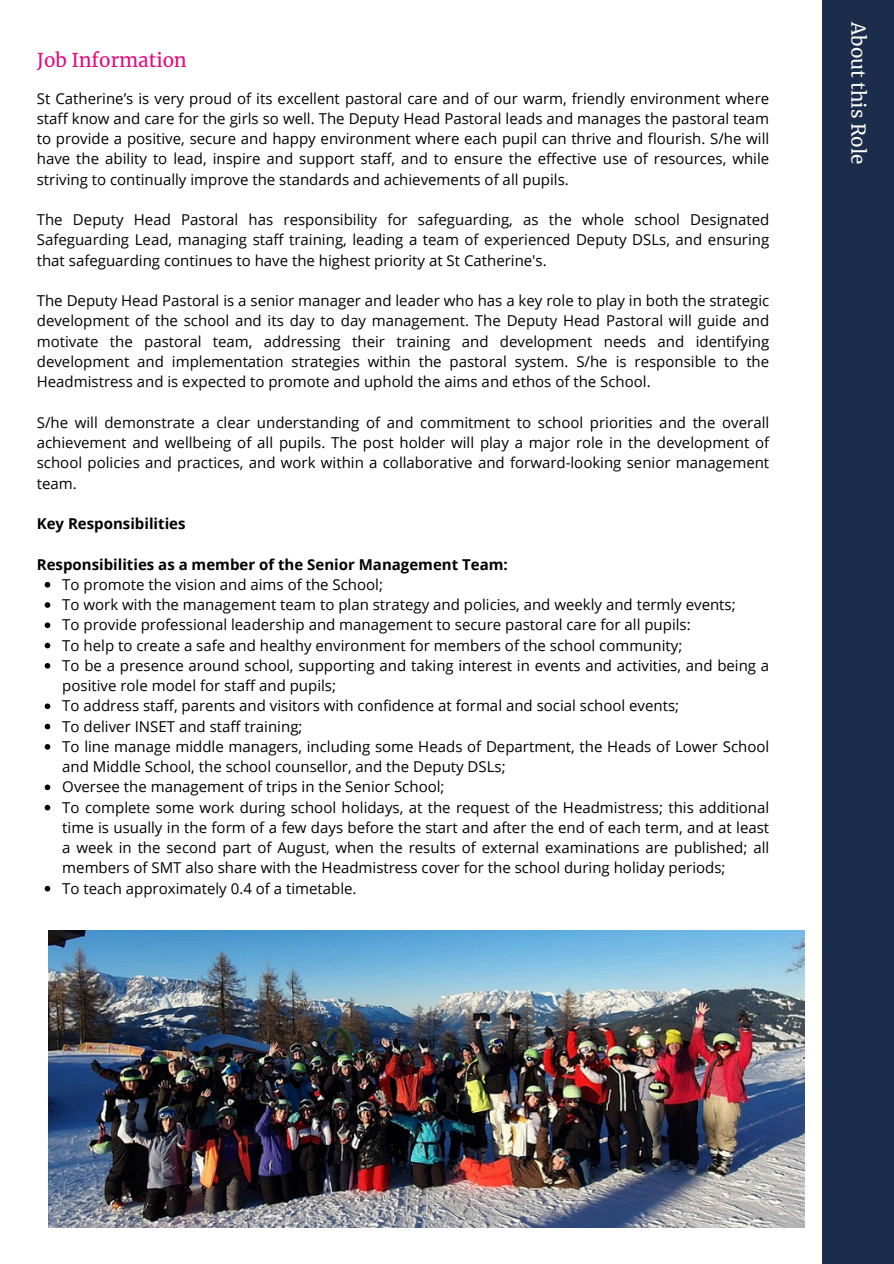
<style>
.page{position:relative;width:894px;height:1264px;background:#fff}
.page>*{position:absolute;margin:0;border:0;box-sizing:border-box;transform-origin:0 0}
.t1{font:18.9px "Merriweather";color:#e50b7d}
.t2{font:18.9px "Merriweather";color:#fff}
.t3{font:15px/20.2px "Open Sans";color:#000;text-align:justify}
.t4{font:700 15px "Open Sans";color:#000}
</style>
<div class="page">
<div style="left:821px;top:0;width:72px;height:1263px;background:#1c2d4b"></div>
<svg style="left:45px;top:582px;width:5px;height:5px"></svg>
<svg style="left:45px;top:602px;width:5px;height:6px"></svg>
<svg style="left:45px;top:622px;width:5px;height:6px"></svg>
<svg style="left:45px;top:642px;width:5px;height:6px"></svg>
<svg style="left:45px;top:663px;width:5px;height:5px"></svg>
<svg style="left:45px;top:703px;width:5px;height:6px"></svg>
<svg style="left:45px;top:723px;width:5px;height:6px"></svg>
<svg style="left:45px;top:744px;width:5px;height:5px"></svg>
<svg style="left:45px;top:784px;width:5px;height:6px"></svg>
<svg style="left:45px;top:804px;width:5px;height:6px"></svg>
<svg style="left:45px;top:885px;width:5px;height:6px"></svg>
<img style="left:49px;top:930px;width:755px;height:297px">
<p class="t1" style="left:37px;top:47px;width:151px">Job Information</p>
<p class="t3" style="left:37px;top:88px;width:733px">St Catherine’s is very proud of its excellent pastoral care and of our warm, friendly environment where staff know and care for the girls so well. The Deputy Head Pastoral leads and manages the pastoral team to provide a positive, secure and happy environment where each pupil can thrive and flourish. S/he will have the ability to lead, inspire and support staff, and to ensure the effective use of resources, while striving to continually improve the standards and achievements of all pupils.</p>
<p class="t3" style="left:37px;top:209px;width:733px">The Deputy Head Pastoral has responsibility for safeguarding, as the whole school Designated Safeguarding Lead, managing staff training, leading a team of experienced Deputy DSLs, and ensuring that safeguarding continues to have the highest priority at St Catherine's.</p>
<p class="t3" style="left:37px;top:290px;width:733px">The Deputy Head Pastoral is a senior manager and leader who has a key role to play in both the strategic development of the school and its day to day management. The Deputy Head Pastoral will guide and motivate the pastoral team, addressing their training and development needs and identifying development and implementation strategies within the pastoral system. S/he is responsible to the Headmistress and is expected to promote and uphold the aims and ethos of the School.</p>
<p class="t3" style="left:37px;top:412px;width:733px">S/he will demonstrate a clear understanding of and commitment to school priorities and the overall achievement and wellbeing of all pupils. The post holder will play a major role in the development of school policies and practices, and work within a collaborative and forward-looking senior management team.</p>
<p class="t4" style="left:37px;top:513px;width:150px">Key Responsibilities</p>
<p class="t4" style="left:37px;top:553px;width:472px">Responsibilities as a member of the Senior Management Team:</p>
<p class="t3" style="left:62px;top:574px;width:708px;text-align:left">To promote the vision and aims of the School;<br>To work with the management team to plan strategy and policies, and weekly and termly events;<br>To provide professional leadership and management to secure pastoral care for all pupils:<br>To help to create a safe and healthy environment for members of the school community;<br>To be a presence around school, supporting and taking interest in events and activities, and being a positive role model for staff and pupils;<br>To address staff, parents and visitors with confidence at formal and social school events;<br>To deliver INSET and staff training;<br>To line manage middle managers, including some Heads of Department, the Heads of Lower School and Middle School, the school counsellor, and the Deputy DSLs;<br>Oversee the management of trips in the Senior School;<br>To complete some work during school holidays, at the request of the Headmistress; this additional time is usually in the form of a few days before the start and after the end of each term, and at least a week in the second part of August, when the results of external examinations are published; all members of SMT also share with the Headmistress cover for the school during holiday periods;<br>To teach approximately 0.4 of a timetable.</p>
<p class="t2" style="left:871px;top:22px;width:143px;rotate:90deg">About this Role</p>
</div>
